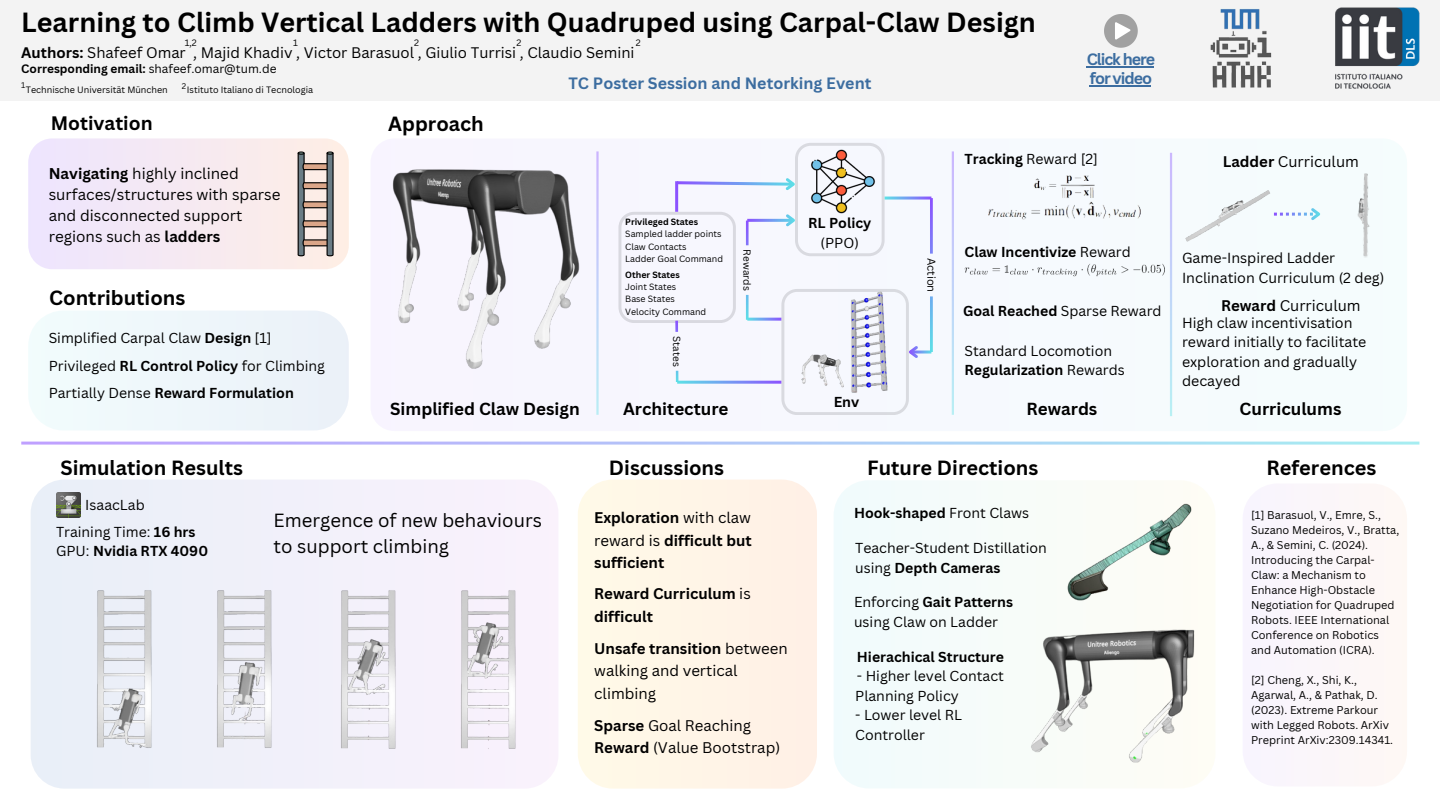
<style>
.page{position:relative;width:1440px;height:810px;background:#fff}
.page>*{position:absolute;margin:0;border:0;box-sizing:border-box;transform-origin:0 0}
.t1{font:700 27px "Canva Sans";color:#000}
.t2{font:700 20px "Canva Sans";color:#000}
.t3{font:700 19px "Canva Sans";color:#000}
.t4{font:18.5px/25.7px "Canva Sans";color:#000}
.t5{font:700 17px "Canva Sans";color:#000}
.t6{font:700 16px "Canva Sans";color:#3c6da0}
.t7{font:700 16px/18.8px "Canva Sans";letter-spacing:-.065em;color:#3c6da0}
.t8{font:15.2px/21px "Canva Sans";color:#000}
.t9{font:15px/22.5px "Canva Sans";color:#000}
.t10{font:700 15px/22.5px "Canva Sans";color:#000;text-align:justify}
.t11{font:14.9px "Canva Sans";color:#000}
.t12{font:14.2px/19.5px "Canva Sans";color:#000}
.t13{font:14px/19.5px "Canva Sans";color:#000}
.t14{font:700 14px/19.5px "Canva Sans";color:#000;text-align:center}
.t15{font:700 11.9px "Canva Sans";color:#000}
.t16{font:11px/15px "Canva Sans";color:#000}
.t17{font:10px "Canva Sans";color:#000}
.t18{font:9px "Canva Sans";color:#000}
.t19{font:8.8px "Canva Sans";color:#000}
.t20{font:700 8.8px "Canva Sans";color:#000}
.t21{font:8px "Canva Sans";color:#000}
.s1{font-weight:400}
.s2{font-weight:700}
</style>
<div class="page">
<div style="left:0;top:0;width:1440px;height:100px;background:#f3f3f3"></div>
<img style="left:1336px;top:7px;width:83px;height:82px">
<svg style="left:28px;top:138px;width:321px;height:131px"></svg>
<div style="left:31px;top:480px;width:527px;height:309px;background:#f1f0fa;border-radius:34px"></div>
<div style="left:28px;top:311px;width:321px;height:119px;background:#eef6fa"></div>
<div style="left:834px;top:480px;width:381px;height:309px;background:#f5fbfa;border-radius:35px"></div>
<div style="left:371px;top:138px;width:1036px;height:293px;background:#f6fafe;border-radius:24px"></div>
<hr style="left:885px;top:197px;width:46px;height:3px;background:#fff">
<svg style="left:930px;top:198px;width:3px;height:154px"></svg>
<hr style="left:910px;top:351px;width:21px;height:3px;background:#fff">
<svg style="left:618px;top:143px;width:303px;height:272px"></svg>
<hr style="left:596px;top:151px;width:3px;height:264px;background:#fff">
<img style="left:392px;top:169px;width:188px;height:200px">
<img style="left:1185px;top:190px;width:85px;height:52px">
<svg style="left:1274px;top:208px;width:45px;height:12px"></svg>
<img style="left:1319px;top:173px;width:51px;height:85px">
<div style="left:578px;top:480px;width:239px;height:309px;background:#fff5e7;border-radius:35px"></div>
<img style="left:1033px;top:175px;width:62px;height:17px">
<img style="left:988px;top:192px;width:153px;height:28px">
<img style="left:964px;top:263px;width:201px;height:14px">
<hr style="left:952px;top:151px;width:2px;height:264px;background:#fff">
<hr style="left:1170px;top:153px;width:2px;height:263px;background:#fff">
<img style="left:56px;top:493px;width:25px;height:25px">
<img style="left:96px;top:590px;width:56px;height:158px">
<img style="left:217px;top:590px;width:55px;height:158px">
<img style="left:341px;top:590px;width:55px;height:159px">
<img style="left:461px;top:590px;width:55px;height:159px">
<img style="left:1067px;top:503px;width:125px;height:98px">
<img style="left:1031px;top:629px;width:164px;height:134px">
<div style="left:1243px;top:483px;width:164px;height:304px;background:#fbf6f9;border-radius:35px"></div>
<img style="left:1210px;top:9px;width:62px;height:79px">
<svg style="left:1104px;top:14px;width:34px;height:34px"></svg>
<hr style="left:1087px;top:67px;width:67px;height:1px;background:#3c6da0">
<hr style="left:1090px;top:85px;width:61px;height:2px;background:#3c6da0">
<p class="t1" style="left:21px;top:3px;width:1016px">Learning to Climb Vertical Ladders with Quadruped using Carpal-Claw Design</p>
<p class="t15" style="left:21px;top:61px;width:257px">Corresponding email: <span class="s1">shafeef.omar@tum.de</span></p>
<p class="t18" style="left:185px;top:37px;width:14px">1,2</p>
<p class="t18" style="left:293px;top:37px;width:6px">1</p>
<p class="t18" style="left:414px;top:37px;width:6px">2</p>
<p class="t18" style="left:517px;top:37px;width:6px">2</p>
<p class="t18" style="left:636px;top:37px;width:6px">2</p>
<p class="t11" style="left:21px;top:42px;width:615px"><span class="s2">Authors:</span> Shafeef Omar , Majid Khadiv , Victor Barasuol , Giulio Turrisi , Claudio Semini</p>
<p class="t6" style="left:569px;top:72px;width:304px">TC Poster Session and Netorking Event</p>
<p class="t21" style="left:21px;top:80px;width:6px">1</p>
<h5 class="t18" style="left:26px;top:83px;width:144px">Technische Universität München</h5>
<h4 class="t21" style="left:182px;top:81px;width:6px">2</h4>
<h6 class="t18" style="left:187px;top:83px;width:128px">Istituto Italiano di Tecnologia</h6>
<p class="t3" style="left:51px;top:110px;width:103px">Motivation</p>
<h6 class="t2" style="left:388px;top:109px;width:97px">Approach</h6>
<h2 class="t7" style="left:1087px;top:50px;width:70px">Click here for video</h2>
<h6 class="t8" style="left:49px;top:163px;width:233px"><span class="s2">Navigating</span> highly inclined surfaces/structures with sparse and disconnected support regions such as <span class="s2">ladders</span></h6>
<p class="t2" style="left:49px;top:283px;width:138px">Contributions</p>
<p class="t13" style="left:49px;top:328px;width:225px">Simplified Carpal Claw <span class="s2">Design</span> [1]</p>
<h6 class="t13" style="left:49px;top:356px;width:278px">Privileged <span class="s2">RL Control Policy</span> for Climbing</h6>
<h6 class="t14" style="left:49px;top:383px;width:247px"><span class="s1">Partially Dense</span> Reward Formulation</h6>
<h6 class="t5" style="left:390px;top:397px;width:191px">Simplified Claw Design</h6>
<p class="t13" style="left:965px;top:149px;width:135px"><span class="s2">Tracking</span> Reward [2]</p>
<h6 class="t9" style="left:1223px;top:150px;width:138px"><span class="s2">Ladder</span> Curriculum</h6>
<p class="t14" style="left:808px;top:213px;width:65px">RL Policy <span class="s1">(PPO)</span></p>
<p class="t20" style="left:625px;top:216px;width:74px">Privileged States</p>
<p class="t19" style="left:625px;top:228px;width:98px">Sampled ladder points</p>
<p class="t19" style="left:625px;top:240px;width:63px">Claw Contacts</p>
<p class="t19" style="left:625px;top:252px;width:99px">Ladder Goal Command</p>
<h6 class="t20" style="left:625px;top:268px;width:56px">Other States</h6>
<p class="t19" style="left:625px;top:281px;width:52px">Joint States</p>
<p class="t19" style="left:625px;top:293px;width:51px">Base States</p>
<p class="t19" style="left:625px;top:305px;width:82px">Velocity Command</p>
<h3 class="t14" style="left:965px;top:242px;width:168px">Claw Incentivize <span class="s1">Reward</span></h3>
<p class="t17" style="left:754px;top:249px;width:43px;rotate:90deg">Rewards</p>
<p class="t16" style="left:939px;top:258px;width:36px;rotate:90deg">Action</p>
<h4 class="t12" style="left:1182px;top:248px;width:204px">Game-Inspired Ladder<br>Inclination Curriculum (2 deg)</h4>
<p class="t12" style="left:1182px;top:313px;width:186px">High claw incentivisation reward initially to facilitate exploration and gradually decayed</p>
<h6 class="t9" style="left:1221px;top:293px;width:141px"><span class="s2">Reward</span> Curriculum</h6>
<p class="t13" style="left:963px;top:301px;width:200px"><span class="s2">Goal Reached</span> Sparse Reward</p>
<p class="t17" style="left:684px;top:336px;width:32px;rotate:90deg">States</p>
<h6 class="t5" style="left:623px;top:397px;width:107px">Architecture</h6>
<p class="t5" style="left:1240px;top:397px;width:103px">Curriculums</p>
<h2 class="t13" style="left:965px;top:341px;width:162px">Standard Locomotion<br><span class="s2">Regularization</span> Rewards</h2>
<h4 class="t14" style="left:834px;top:392px;width:27px">Env</h4>
<p class="t5" style="left:1027px;top:397px;width:72px">Rewards</p>
<h4 class="t2" style="left:60px;top:454px;width:184px">Simulation Results</h4>
<h2 class="t13" style="left:85px;top:495px;width:61px">IsaacLab</h2>
<p class="t14" style="left:56px;top:522px;width:154px;text-align:left"><span class="s1">Training Time:</span> 16 hrs<br><span class="s1">GPU:</span> Nvidia RTX 4090</p>
<p class="t4" style="left:274px;top:507px;width:270px">Emergence of new behaviours to support climbing</p>
<p class="t2" style="left:609px;top:453px;width:117px">Discussions</p>
<p class="t10" style="left:594px;top:506px;width:159px">Exploration <span class="s1">with claw reward is</span> difficult but sufficient</p>
<h6 class="t10" style="left:594px;top:582px;width:158px">Reward Curriculum <span class="s1">is </span>difficult</h6>
<p class="t9" style="left:594px;top:637px;width:195px"><span class="s2">Unsafe transition</span> between walking and vertical climbing</p>
<p class="t9" style="left:594px;top:714px;width:187px"><span class="s2">Sparse</span> Goal Reaching<br><span class="s2">Reward</span> (Value Bootstrap)</p>
<h2 class="t2" style="left:867px;top:453px;width:173px">Future Directions</h2>
<p class="t14" style="left:854px;top:503px;width:177px">Hook-shaped <span class="s1">Front Claws</span></p>
<h6 class="t13" style="left:855px;top:538px;width:193px">Teacher-Student Distillation using <span class="s2">Depth Cameras</span></h6>
<p class="t13" style="left:854px;top:592px;width:161px">Enforcing <span class="s2">Gait Patterns </span>using Claw on Ladder</p>
<h6 class="t14" style="left:857px;top:646px;width:149px">Hierachical Structure</h6>
<h6 class="t13" style="left:855px;top:666px;width:150px">- Higher level Contact<br>Planning Policy</h6>
<h6 class="t13" style="left:855px;top:705px;width:108px">- Lower level RL<br>Controller</h6>
<h6 class="t2" style="left:1266px;top:454px;width:112px">References</h6>
<h6 class="t16" style="left:1251px;top:507px;width:150px">[1] Barasuol, V., Emre, S.,<br>Suzano Medeiros, V., Bratta,<br>A., &amp; Semini, C. (2024).<br>Introducing the Carpal-<br>Claw: a Mechanism to<br>Enhance High-Obstacle<br>Negotiation for Quadruped<br>Robots. IEEE International<br>Conference on Robotics and Automation (ICRA).</h6>
<h6 class="t16" style="left:1251px;top:672px;width:144px">[2] Cheng, X., Shi, K.,<br>Agarwal, A., &amp; Pathak, D. (2023). Extreme Parkour with Legged Robots. ArXiv<br>Preprint ArXiv:2309.14341.</h6>
</div>
